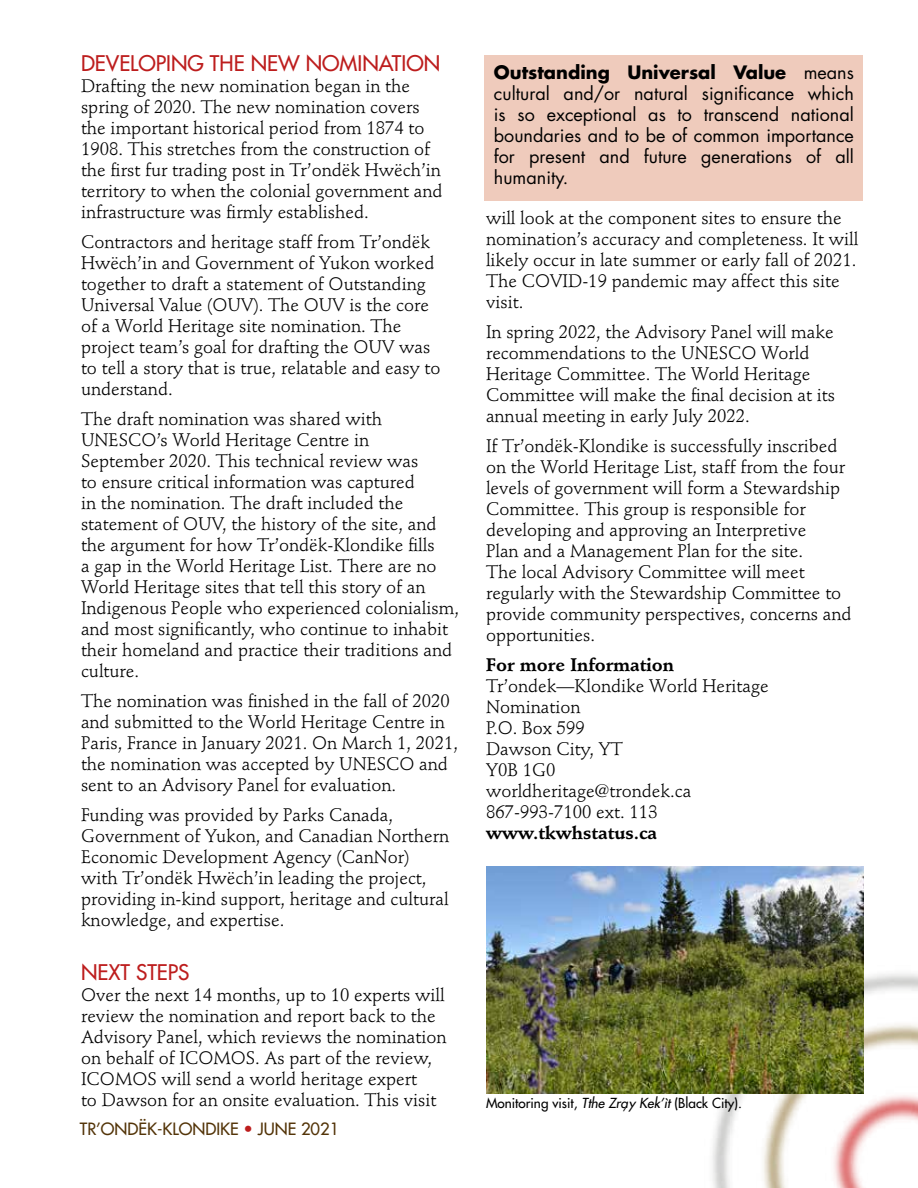
<style>
.page{position:relative;width:918px;height:1188px;background:#fff}
.page>*{position:absolute;margin:0;border:0;box-sizing:border-box;transform-origin:0 0}
.t1{font:21px "Futura";color:#bd1d1d}
.t2{font:18px/21px "Stempel Schneidler";color:#000}
.t3{font:18px/21px "Futura";color:#000;text-align:justify}
.t4{font:700 18px "Stempel Schneidler";color:#000}
.t5{font:16.5px "Futura";color:#533408}
.t6{font:13.5px "Futura";color:#000}
.s1{color:#bd1d1d}
.s2{font-weight:700}
.s3{font-style:italic}
</style>
<div class="page">
<img style="left:712px;top:973px;width:206px;height:215px">
<img style="left:486px;top:866px;width:378px;height:228px">
<div style="left:485px;top:55px;width:378px;height:146px;background:#efcbbc"></div>
<p class="t1" style="left:81px;top:49px;width:361px">DEVELOPING THE NEW NOMINATION</p>
<p class="t2" style="left:81px;top:75px;width:363px">Drafting the new nomination began in the spring of 2020. The new nomination covers the important historical period from 1874 to 1908. This stretches from the construction of the first fur trading post in Tr’ondëk Hwëch’in territory to when the colonial government and infrastructure was firmly established.</p>
<p class="t2" style="left:81px;top:231px;width:361px">Contractors and heritage staff from Tr’ondëk Hwëch’in and Government of Yukon worked together to draft a statement of Outstanding Universal Value (OUV). The OUV is the core of a World Heritage site nomination. The project team’s goal for drafting the OUV was to tell a story that is true, relatable and easy to understand.</p>
<p class="t2" style="left:81px;top:408px;width:380px">The draft nomination was shared with UNESCO’s World Heritage Centre in<br>September 2020. This technical review was<br>to ensure critical information was captured<br>in the nomination. The draft included the statement of OUV, the history of the site, and the argument for how Tr’ondëk-Klondike fills<br>a gap in the World Heritage List. There are no World Heritage sites that tell this story of an Indigenous People who experienced colonialism, and most significantly, who continue to inhabit their homeland and practice their traditions and culture.</p>
<p class="t2" style="left:81px;top:690px;width:379px">The nomination was finished in the fall of 2020 and submitted to the World Heritage Centre in Paris, France in January 2021. On March 1, 2021, the nomination was accepted by UNESCO and sent to an Advisory Panel for evaluation.</p>
<p class="t2" style="left:81px;top:804px;width:370px">Funding was provided by Parks Canada, Government of Yukon, and Canadian Northern Economic Development Agency (CanNor) with Tr’ondëk Hwëch’in leading the project, providing in-kind support, heritage and cultural knowledge, and expertise.</p>
<p class="t1" style="left:81px;top:958px;width:110px">NEXT STEPS</p>
<p class="t2" style="left:81px;top:984px;width:367px">Over the next 14 months, up to 10 experts will review the nomination and report back to the Advisory Panel, which reviews the nomination on behalf of ICOMOS. As part of the review, ICOMOS will send a world heritage expert<br>to Dawson for an onsite evaluation. This visit</p>
<p class="t5" style="left:80px;top:1118px;width:261px">TR’ONDËK-KLONDIKE <span class="s1">•</span> JUNE 2021</p>
<p class="t3" style="left:494px;top:61px;width:362px"><span class="s2">Outstanding Universal Value</span> means cultural and/or natural significance which is so exceptional as to transcend national boundaries and to be of common importance for present and future generations of all humanity.</p>
<p class="t2" style="left:486px;top:208px;width:374px">will look at the component sites to ensure the nomination’s accuracy and completeness. It will likely occur in late summer or early fall of 2021.<br>The COVID-19 pandemic may affect this site visit.</p>
<p class="t2" style="left:486px;top:322px;width:351px">In spring 2022, the Advisory Panel will make recommendations to the UNESCO World Heritage Committee. The World Heritage Committee will make the final decision at its annual meeting in early July 2022.</p>
<p class="t2" style="left:486px;top:436px;width:367px">If Tr’ondëk-Klondike is successfully inscribed on the World Heritage List, staff from the four levels of government will form a Stewardship Committee. This group is responsible for developing and approving an Interpretive<br>Plan and a Management Plan for the site.<br>The local Advisory Committee will meet regularly with the Stewardship Committee to provide community perspectives, concerns and opportunities.</p>
<p class="t4" style="left:486px;top:654px;width:190px">For more Information</p>
<p class="t2" style="left:486px;top:676px;width:284px">Tr’ondek—Klondike World Heritage<br>Nomination<br>P.O. Box 599<br>Dawson City, YT<br>Y0B 1G0<br>worldheritage@trondek.ca<br>867-993-7100 ext. 113</p>
<p class="t4" style="left:486px;top:822px;width:173px">www.tkwhstatus.ca</p>
<p class="t6" style="left:486px;top:1094px;width:258px">Monitoring visit, <span class="s3">Tthe Zra,y Kek’ìt</span> (Black City).</p>
</div>
